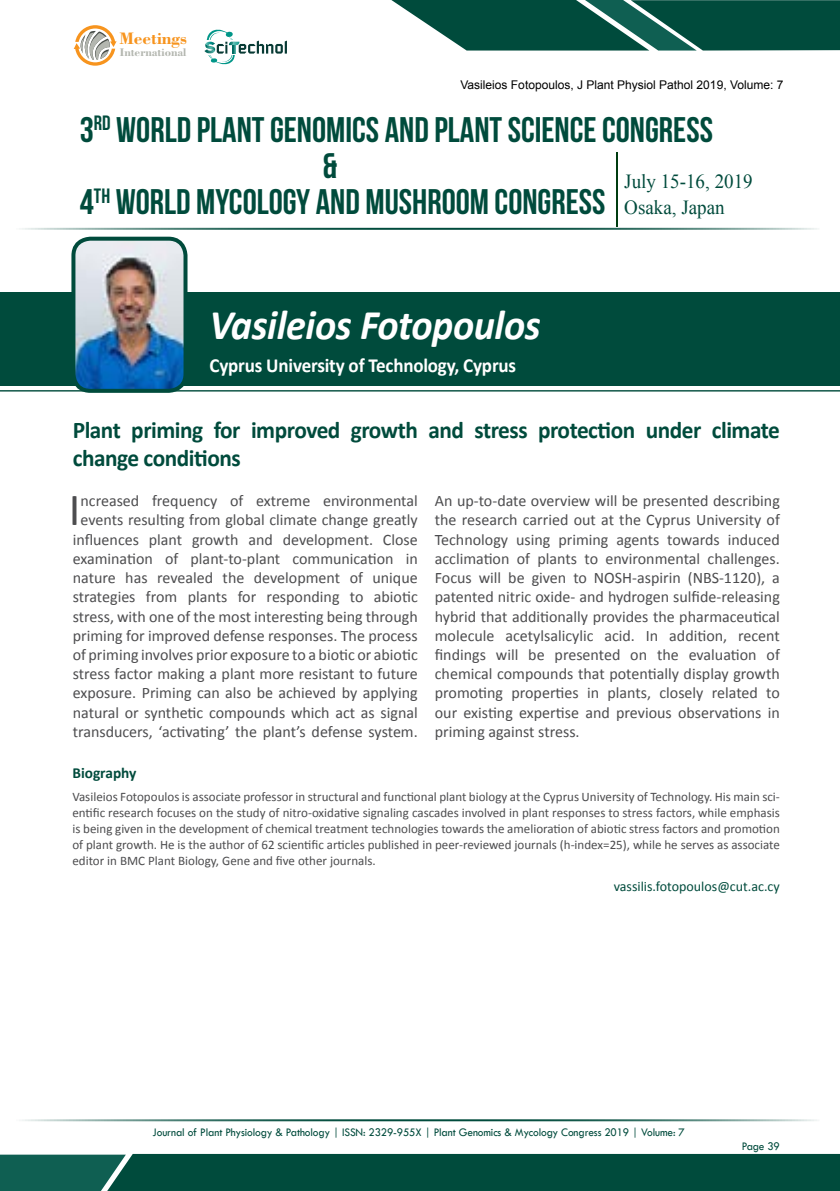
<style>
.page{position:relative;width:840px;height:1191px;background:#fff}
.page>*{position:absolute;margin:0;border:0;box-sizing:border-box;transform-origin:0 0}
.t1{font:46.2px "Calibri";color:#4d4d4f}
.t2{font:italic 700 42.4px "Calibri";letter-spacing:-.01em;color:#fff;scale:.95 1}
.t3{font:35.6px/72.2px "Bebas Neue";color:#004b3c}
.t4{font:700 24px/28px "Calibri";letter-spacing:-.02em;color:#004b3c}
.t5{font:700 20px "Calibri";letter-spacing:-.01em;color:#fff;scale:.95 1}
.t6{font:20px/26.4px "Times New Roman";color:#004b3c;scale:.95 1}
.t7{font:700 17.6px "Bodoni BT";color:#f7941e}
.t8{font:16px/19.2px "Calibri";color:#4d4d4f;text-align:center}
.t9{font:700 15.4px "Calibri";color:#004b3c}
.t10{font:14px "Calibri";color:#004b3c}
.t11{font:13px/16px "Calibri";color:#4d4d4f;text-align:justify}
.t12{font:12px "Tw Cen";letter-spacing:-.01em;color:#004b3c;scale:.95 1}
.t13{font:12px "Arial";color:#000}
.t14{font:700 11.6px "Bodoni BT";color:#b3b6af}
</style>
<div class="page">
<hr style="left:12px;top:228px;width:807px;height:2px;background:#004b3c">
<hr style="left:12px;top:1119px;width:807px;height:2px;background:#004b3c">
<svg style="left:391px;top:0;width:448px;height:51px;background:#226457"></svg>
<svg style="left:0;top:1154px;width:839px;height:37px;background:#044f40"></svg>
<hr style="left:615px;top:152px;width:2px;height:74px;background:#003c10">
<svg style="left:74px;top:25px;width:42px;height:41px"></svg>
<svg style="left:204px;top:30px;width:83px;height:34px"></svg>
<div style="left:0;top:292px;width:839px;height:94px;background:#004b3c"></div>
<hr style="left:0;top:390px;width:839px;height:1px;background:#004b3c">
<img style="left:73px;top:239px;width:112px;height:152px">
<div style="left:71px;top:237px;width:116px;height:156px;border:4px solid #004b3c;border-radius:17px"></div>
<p class="t7" style="left:119px;top:27px;width:69px">Meetings</p>
<p class="t14" style="left:120px;top:45px;width:68px">International</p>
<p class="t13" style="left:460px;top:77px;width:324px">Vasileios Fotopoulos, J Plant Physiol Pathol 2019, Volume: 7</p>
<h3 class="t3" style="left:80px;top:93px;width:634px">3<sup>RD</sup> WORLD PLANT GENOMICS AND PLANT SCIENCE CONGRESS<br>4<sup>TH</sup> WORLD MYCOLOGY AND MUSHROOM CONGRESS</h3>
<h3 class="t3" style="left:322px;top:129px;width:16px">&amp;</h3>
<p class="t6" style="left:624px;top:168px;width:136px">July 15-16, 2019<br>Osaka, Japan</p>
<h2 class="t2" style="left:209px;top:298px;width:350px">Vasileios Fotopoulos</h2>
<p class="t5" style="left:209px;top:352px;width:324px">Cyprus University of Technology, Cyprus</p>
<h3 class="t4" style="left:73px;top:416px;width:708px">Plant priming for improved growth and stress protection under climate change conditions</h3>
<p class="t8" style="left:73px;top:491px;width:346px">ncreased frequency of extreme environmental events resulting from global climate change greatly influences plant growth and development. Close examination of plant-to-plant communication in nature has revealed the development of unique strategies from plants for responding to abiotic stress, with one of the most interesting being through priming for improved defense responses. The process of priming involves prior exposure to a biotic or abiotic stress factor making a plant more resistant to future exposure. Priming can also be achieved by applying natural or synthetic compounds which act as signal transducers, ‘activating’ the plant’s defense system.</p>
<p class="t8" style="left:434px;top:491px;width:346px;text-align:justify">An up-to-date overview will be presented describing the research carried out at the Cyprus University of Technology using priming agents towards induced acclimation of plants to environmental challenges.<br>Focus will be given to NOSH-aspirin (NBS-1120), a patented nitric oxide- and hydrogen sulfide-releasing hybrid that additionally provides the pharmaceutical molecule acetylsalicylic acid. In addition, recent findings will be presented on the evaluation of chemical compounds that potentially display growth promoting properties in plants, closely related to our existing expertise and previous observations in priming against stress.</p>
<h1 class="t1" style="left:69px;top:481px;width:13px">I</h1>
<p class="t9" style="left:72px;top:763px;width:66px">Biography</p>
<p class="t11" style="left:72px;top:788px;width:708px">Vasileios Fotopoulos is associate professor in structural and functional plant biology at the Cyprus University of Technology. His main sci&shy;entific research focuses on the study of nitro-oxidative signaling cascades involved in plant responses to stress factors, while emphasis is being given in the development of chemical treatment technologies towards the amelioration of abiotic stress factors and promotion of plant growth. He is the author of 62 scientific articles published in peer-reviewed journals (h-index=25), while he serves as associate editor in BMC Plant Biology, Gene and five other journals.</p>
<p class="t10" style="left:613px;top:878px;width:168px">vassilis.fotopoulos@cut.ac.cy</p>
<p class="t12" style="left:152px;top:1124px;width:561px">Journal of Plant Physiology &amp; Pathology | ISSN: 2329-955X | Plant Genomics &amp; Mycology Congress 2019 | Volume: 7</p>
<p class="t12" style="left:741px;top:1139px;width:42px">Page 39</p>
</div>
